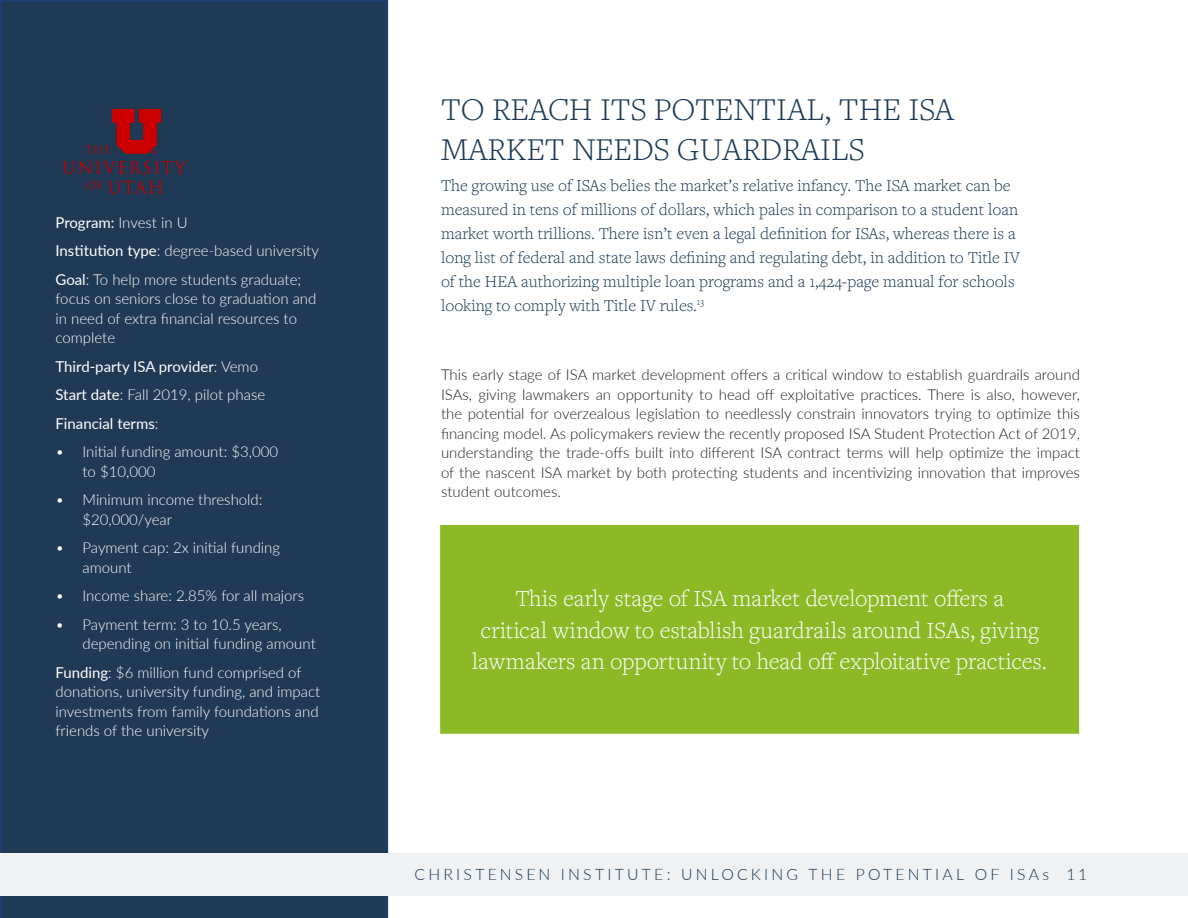
<style>
.page{position:relative;width:1188px;height:918px;background:#fff}
.page>*{position:absolute;margin:0;border:0;box-sizing:border-box;transform-origin:0 0}
.New_section_header{font:300 33px "Freight Text Pro";color:#1b3955}
.Boxed_pull_quote{font:300 24px/31.5px "Freight Text Pro";color:#fff;text-align:center}
.New_intro{font:300 17.25px/24px "Freight Text Pro";color:#1b3955}
.t1{font:300 15.75px "Lato";letter-spacing:.205em;color:#1b3955}
.New_body{font:300 15px/19.5px "Lato";color:#231f20;text-align:justify}
.New_body-2{font:300 15px/19.5px "Lato";color:#fffeff}
.New_body-3{font:15px "Lato";color:#fffeff}
.s1{font-weight:400}
.s2{font-weight:300}
</style>
<div class="page">
<div style="left:0;top:0;width:388px;height:918px;background:#203a56"></div>
<div style="left:441px;top:526px;width:637px;height:207px;background:#8bba26"></div>
<div style="left:440px;top:525px;width:639px;height:209px;border:2px solid #8bba26"></div>
<img style="left:59px;top:104px;width:134px;height:99px">
<div style="left:0;top:853px;width:1188px;height:43px;background:#f0f1f2"></div>
<p class="New_body-2" style="left:56px;top:212px;width:134px"><span class="s1">Program:</span> Invest in U</p>
<p class="New_body-2" style="left:56px;top:240px;width:265px"><span class="s1">Institution type</span>: degree-based university</p>
<p class="New_body-2" style="left:56px;top:269px;width:262px"><span class="s1">Goal</span>: To help more students graduate; focus on seniors close to graduation and in need of extra financial resources to complete</p>
<p class="New_body-3" style="left:56px;top:355px;width:204px">Third-party ISA provider<span class="s2">: Vemo</span></p>
<p class="New_body-2" style="left:56px;top:384px;width:211px"><span class="s1">Start date</span>: Fall 2019, pilot phase</p>
<p class="New_body-3" style="left:56px;top:412px;width:104px">Financial terms<span class="s2">:</span></p>
<p class="New_body-2" style="left:82px;top:441px;width:197px;text-indent:-27px">• Initial funding amount: $3,000 to $10,000</p>
<p class="New_body-2" style="left:82px;top:489px;width:182px;text-indent:-27px">• Minimum income threshold: $20,000/year</p>
<p class="New_body-2" style="left:82px;top:537px;width:199px;text-indent:-27px">• Payment cap: 2x initial funding amount</p>
<p class="New_body-2" style="left:56px;top:585px;width:250px">• Income share: 2.85% for all majors</p>
<p class="New_body-2" style="left:82px;top:614px;width:235px;text-indent:-27px">• Payment term: 3 to 10.5 years, depending on initial funding amount</p>
<p class="New_body-2" style="left:56px;top:662px;width:266px"><span class="s1">Funding</span>: $6 million fund comprised of donations, university funding, and impact investments from family foundations and friends of the university</p>
<p class="New_section_header" style="left:441px;top:88px;width:514px">TO REACH ITS POTENTIAL, THE ISA</p>
<p class="New_section_header" style="left:441px;top:128px;width:425px">MARKET NEEDS GUARDRAILS</p>
<p class="New_intro" style="left:441px;top:173px;width:580px">The growing use of ISAs belies the market’s relative infancy. The ISA market can be measured in tens of millions of dollars, which pales in comparison to a student loan market worth trillions. There isn’t even a legal definition for ISAs, whereas there is a long list of federal and state laws defining and regulating debt, in addition to Title IV of the HEA authorizing multiple loan programs and a 1,424-page manual for schools looking to comply with Title IV rules.<sup>13</sup></p>
<p class="New_body" style="left:441px;top:365px;width:641px">This early stage of ISA market development offers a critical window to establish guardrails around ISAs, giving lawmakers an opportunity to head off exploitative practices. There is also, however, the potential for overzealous legislation to needlessly constrain innovators trying to optimize this financing model. As policymakers review the recently proposed ISA Student Protection Act of 2019, understanding the trade-offs built into different ISA contract terms will help optimize the impact of the nascent ISA market by both protecting students and incentivizing innovation that improves student outcomes.</p>
<p class="Boxed_pull_quote" style="left:472px;top:582px;width:576px">This early stage of ISA market development offers a<br>critical window to establish guardrails around ISAs, giving lawmakers an opportunity to head off exploitative practices.</p>
<p class="t1" style="left:415px;top:864px;width:674px">CHRISTENSEN INSTITUTE: UNLOCKING THE POTENTIAL OF ISAs 11</p>
</div>
